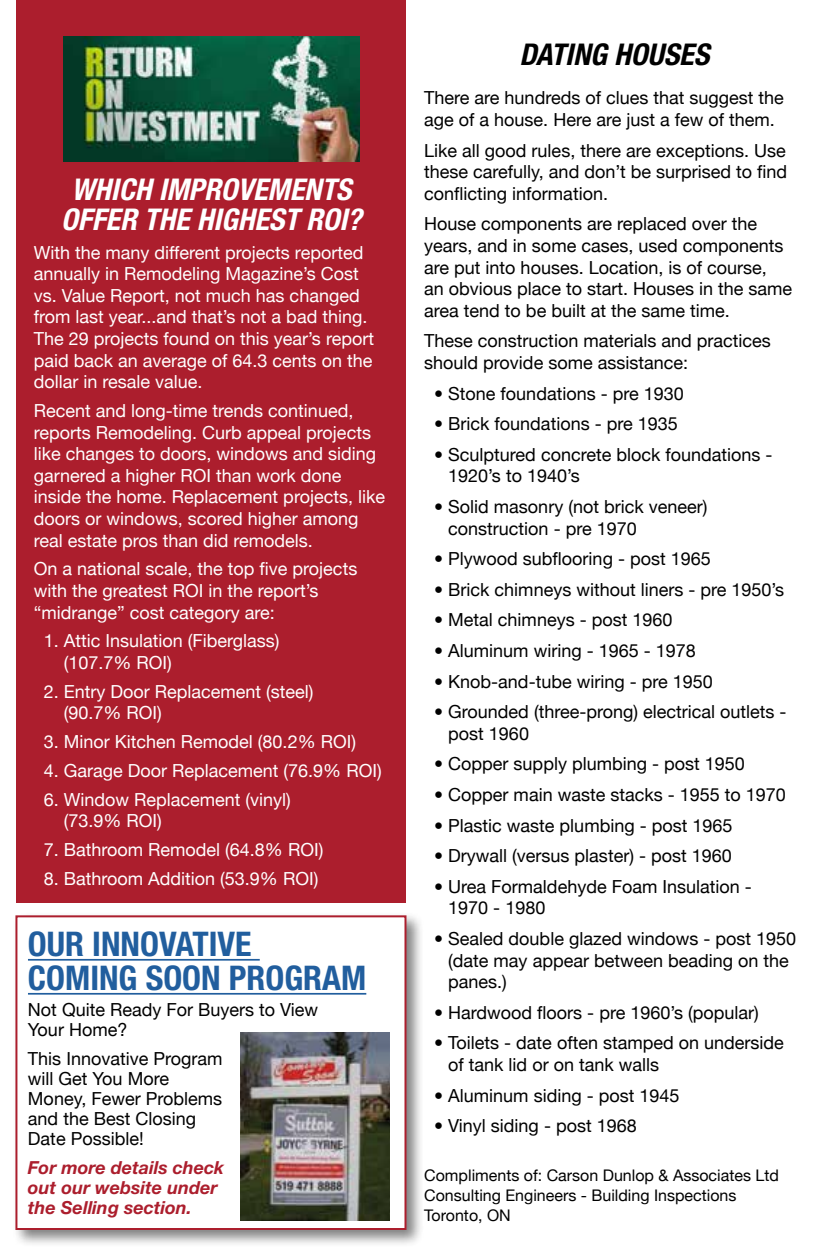
<style>
.page{position:relative;width:817px;height:1260px;background:#fff}
.page>*{position:absolute;margin:0;border:0;box-sizing:border-box;transform-origin:0 0}
.t1{font:700 condensed 34px/34px "Helvetica Neue";color:#215e9e}
.t2{font:italic 700 condensed 30px/30px "Helvetica Neue";color:#fff;text-align:center}
.t3{font:italic 700 condensed 30px "Helvetica Neue";color:#000}
.t4{font:18px/21.6px "Helvetica Neue";color:#000}
.t5{font:18px/21.6px "Helvetica Neue";color:#fff}
.t6{font:italic 700 18px/20px "Helvetica Neue";color:#ac1e2d}
.t7{font:16px/20px "Helvetica Neue";color:#000}
</style>
<div class="page">
<div style="left:16px;top:0;width:389px;height:903px;background:#ac1e2d"></div>
<div style="left:12px;top:912px;width:412px;height:336px;background:#000;opacity:.5"></div>
<div style="left:15px;top:915px;width:391px;height:315px;background:#fff;border:2px solid #ac1e2d"></div>
<img style="left:63px;top:36px;width:297px;height:126px">
<img style="left:241px;top:1032px;width:148px;height:189px">
<hr style="left:28px;top:959px;width:232px;height:2px;background:#215e9e">
<hr style="left:28px;top:993px;width:338px;height:2px;background:#215e9e">
<h2 class="t2" style="left:61px;top:174px;width:302px">WHICH IMPROVEMENTS<br>OFFER THE HIGHEST ROI?</h2>
<p class="t5" style="left:34px;top:241px;width:342px">With the many different projects reported annually in Remodeling Magazine’s Cost vs. Value Report, not much has changed from last year...and that’s not a bad thing.<br>The 29 projects found on this year’s report paid back an average of 64.3 cents on the dollar in resale value.</p>
<p class="t5" style="left:34px;top:400px;width:353px">Recent and long-time trends continued, reports Remodeling. Curb appeal projects like changes to doors, windows and siding garnered a higher ROI than work done inside the home. Replacement projects, like doors or windows, scored higher among real estate pros than did remodels.</p>
<p class="t5" style="left:34px;top:558px;width:325px">On a national scale, the top five projects with the greatest ROI in the report’s “midrange” cost category are:</p>
<p class="t5" style="left:64px;top:630px;width:217px;text-indent:-20px">1. Attic Insulation (Fiberglass) (107.7% ROI)</p>
<p class="t5" style="left:64px;top:680px;width:251px;text-indent:-20px">2. Entry Door Replacement (steel) (90.7% ROI)</p>
<p class="t5" style="left:44px;top:731px;width:314px">3. Minor Kitchen Remodel (80.2% ROI)</p>
<p class="t5" style="left:44px;top:760px;width:339px">4. Garage Door Replacement (76.9% ROI)</p>
<p class="t5" style="left:64px;top:788px;width:229px;text-indent:-20px">6. Window Replacement (vinyl) (73.9% ROI)</p>
<p class="t5" style="left:44px;top:839px;width:281px">7. Bathroom Remodel (64.8% ROI)</p>
<p class="t5" style="left:44px;top:868px;width:276px">8. Bathroom Addition (53.9% ROI)</p>
<h1 class="t1" style="left:28px;top:927px;width:340px">OUR INNOVATIVE<br>COMING SOON PROGRAM</h1>
<p class="t4" style="left:28px;top:999px;width:292px;line-height:20px">Not Quite Ready For Buyers to View<br>Your Home?</p>
<p class="t4" style="left:28px;top:1048px;width:196px;line-height:20px">This Innovative Program will Get You More<br>Money, Fewer Problems and the Best Closing<br>Date Possible!</p>
<p class="t6" style="left:28px;top:1157px;width:198px">For more details check out our website under the Selling section.</p>
<h2 class="t3" style="left:519px;top:37px;width:191px">DATING HOUSES</h2>
<p class="t4" style="left:424px;top:87px;width:361px">There are hundreds of clues that suggest the age of a house. Here are just a few of them.</p>
<p class="t4" style="left:424px;top:139px;width:364px;text-align:justify">Like all good rules, there are exceptions. Use these carefully, and don’t be surprised to find conflicting information.</p>
<p class="t4" style="left:424px;top:213px;width:369px">House components are replaced over the years, and in some cases, used components are put into houses. Location, is of course,<br>an obvious place to start. Houses in the same area tend to be built at the same time.</p>
<p class="t4" style="left:424px;top:330px;width:348px">These construction materials and practices should provide some assistance:</p>
<p class="t4" style="left:434px;top:382px;width:251px">• Stone foundations - pre 1930</p>
<p class="t4" style="left:434px;top:413px;width:245px">• Brick foundations - pre 1935</p>
<p class="t4" style="left:448px;top:443px;width:326px;text-indent:-14px">• Sculptured concrete block foundations -<br>1920’s to 1940’s</p>
<p class="t4" style="left:448px;top:496px;width:261px;text-indent:-14px">• Solid masonry (not brick veneer) construction - pre 1970</p>
<p class="t4" style="left:434px;top:548px;width:278px">• Plywood subflooring - post 1965</p>
<p class="t4" style="left:434px;top:578px;width:351px">• Brick chimneys without liners - pre 1950’s</p>
<p class="t4" style="left:434px;top:609px;width:240px">• Metal chimneys - post 1960</p>
<p class="t4" style="left:434px;top:640px;width:263px">• Aluminum wiring - 1965 - 1978</p>
<p class="t4" style="left:434px;top:670px;width:280px">• Knob-and-tube wiring - pre 1950</p>
<p class="t4" style="left:448px;top:701px;width:340px;text-indent:-14px">• Grounded (three-prong) electrical outlets - post 1960</p>
<p class="t4" style="left:434px;top:753px;width:312px">• Copper supply plumbing - post 1950</p>
<p class="t4" style="left:434px;top:784px;width:353px">• Copper main waste stacks - 1955 to 1970</p>
<p class="t4" style="left:434px;top:814px;width:300px">• Plastic waste plumbing - post 1965</p>
<p class="t4" style="left:434px;top:845px;width:299px">• Drywall (versus plaster) - post 1960</p>
<p class="t4" style="left:448px;top:875px;width:305px;text-indent:-14px">• Urea Formaldehyde Foam Insulation -<br>1970 - 1980</p>
<p class="t4" style="left:448px;top:928px;width:349px;text-indent:-14px">• Sealed double glazed windows - post 1950 (date may appear between beading on the panes.)</p>
<p class="t4" style="left:434px;top:1001px;width:326px">• Hardwood floors - pre 1960’s (popular)</p>
<p class="t4" style="left:448px;top:1032px;width:337px;text-indent:-14px">• Toilets - date often stamped on underside of tank lid or on tank walls</p>
<p class="t4" style="left:434px;top:1084px;width:247px">• Aluminum siding - post 1945</p>
<p class="t4" style="left:434px;top:1115px;width:204px">• Vinyl siding - post 1968</p>
<p class="t7" style="left:424px;top:1165px;width:356px">Compliments of: Carson Dunlop &amp; Associates Ltd<br>Consulting Engineers - Building Inspections<br>Toronto, ON</p>
</div>
